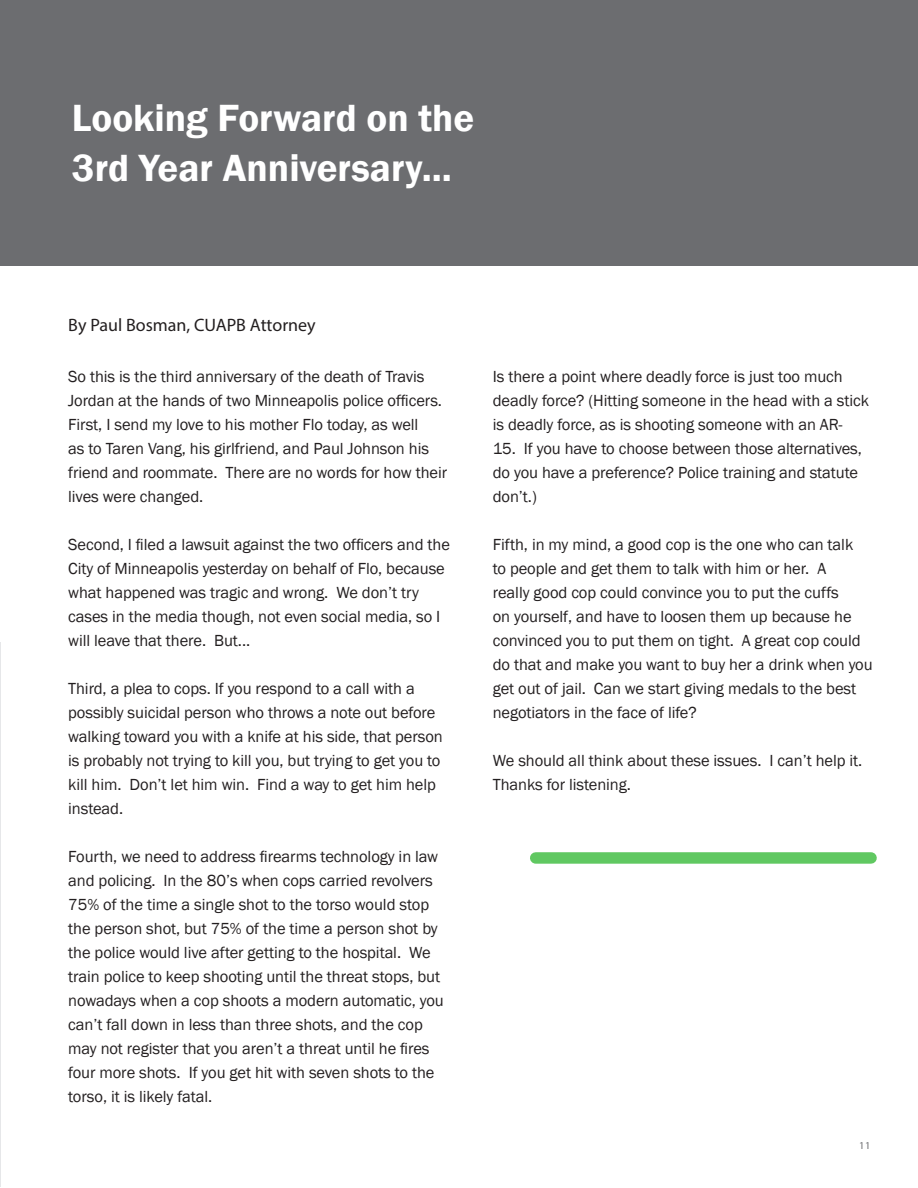
<style>
.page{position:relative;width:918px;height:1188px;background:#fff}
.page>*{position:absolute;margin:0;border:0;box-sizing:border-box;transform-origin:0 0}
.t1{font:600 39px "Franklin Gothic";color:#fff}
.t2{font:18px "Myriad Pro";color:#231f20}
.t3{font:16.5px/24px "Franklin Gothic";letter-spacing:-.005em;color:#231f20}
.t4{font:10.5px "Myriad Pro";color:#6c6d70}
</style>
<div class="page">
<hr style="left:0;top:643px;width:1px;height:544px;background:#e6e7e9">
<div style="left:1px;top:0;width:917px;height:266px;background:#6c6d70"></div>
<div style="left:536px;top:852px;width:335px;height:12px;background:#60c861"></div>
<p class="t1" style="left:72px;top:94px;width:404px">Looking Forward on the</p>
<p class="t1" style="left:72px;top:144px;width:382px">3rd Year Anniversary...</p>
<p class="t2" style="left:68px;top:314px;width:249px">By Paul Bosman, CUAPB Attorney</p>
<p class="t3" style="left:68px;top:365px;width:375px">So this is the third anniversary of the death of Travis<br>Jordan at the hands of two Minneapolis police officers.</p>
<p class="t3" style="left:68px;top:413px;width:380px">First, I send my love to his mother Flo today, as well<br>as to Taren Vang, his girlfriend, and Paul Johnson his friend and roommate. There are no words for how their lives were changed.</p>
<p class="t3" style="left:68px;top:533px;width:383px">Second, I filed a lawsuit against the two officers and the City of Minneapolis yesterday on behalf of Flo, because what happened was tragic and wrong. We don’t try cases in the media though, not even social media, so I will leave that there. But...</p>
<p class="t3" style="left:68px;top:677px;width:376px">Third, a plea to cops. If you respond to a call with a possibly suicidal person who throws a note out before walking toward you with a knife at his side, that person is probably not trying to kill you, but trying to get you to kill him. Don’t let him win. Find a way to get him help instead.</p>
<p class="t3" style="left:68px;top:845px;width:377px">Fourth, we need to address firearms technology in law and policing. In the 80’s when cops carried revolvers 75% of the time a single shot to the torso would stop the person shot, but 75% of the time a person shot by the police would live after getting to the hospital. We train police to keep shooting until the threat stops, but nowadays when a cop shoots a modern automatic, you can’t fall down in less than three shots, and the cop may not register that you aren’t a threat until he fires four more shots. If you get hit with seven shots to the torso, it is likely fatal.</p>
<p class="t3" style="left:493px;top:365px;width:378px">Is there a point where deadly force is just too much deadly force? (Hitting someone in the head with a stick is deadly force, as is shooting someone with an AR-</p>
<p class="t3" style="left:493px;top:437px;width:371px">15. If you have to choose between those alternatives, do you have a preference? Police training and statute don’t.)</p>
<p class="t3" style="left:493px;top:533px;width:381px">Fifth, in my mind, a good cop is the one who can talk<br>to people and get them to talk with him or her. A<br>really good cop could convince you to put the cuffs<br>on yourself, and have to loosen them up because he convinced you to put them on tight. A great cop could do that and make you want to buy her a drink when you get out of jail. Can we start giving medals to the best negotiators in the face of life?</p>
<p class="t3" style="left:493px;top:749px;width:371px">We should all think about these issues. I can’t help it.</p>
<p class="t3" style="left:493px;top:773px;width:140px">Thanks for listening.</p>
<p class="t4" style="left:859px;top:1139px;width:13px">11</p>
</div>
